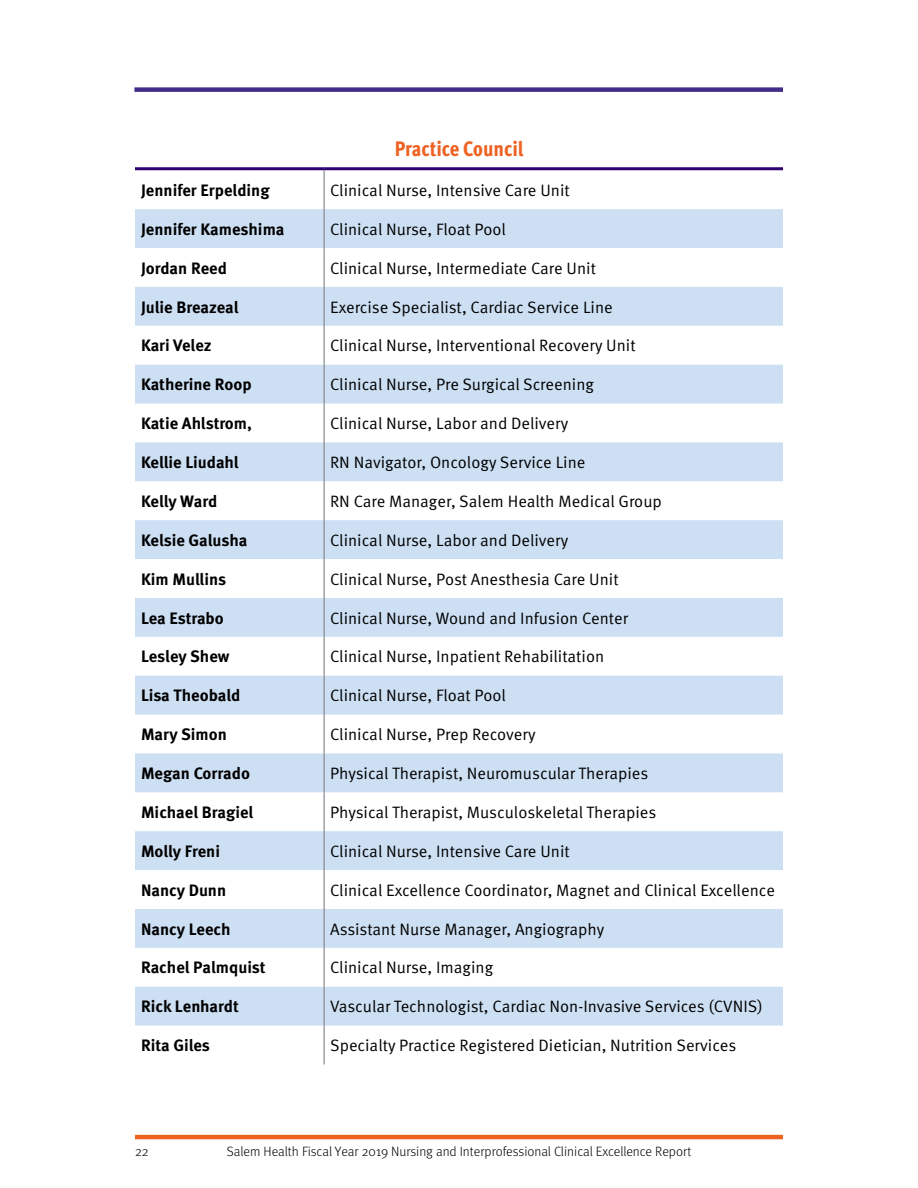
<style>
.page{position:relative;width:918px;height:1188px;background:#fff}
.page>*{position:absolute;margin:0;border:0;box-sizing:border-box;transform-origin:0 0}
.t1{font:800 condensed 21px "Meta Pro";letter-spacing:-.005em;color:#ee6324}
.t2{font:16.5px "Meta Pro Norm";color:#000}
.t3{font:700 16.5px "Meta Pro";color:#000}
.t4{font:300 13.5px "Meta Pro";color:#000}
</style>
<div class="page">
<div style="left:134px;top:87px;width:649px;height:5px;background:#422c88"></div>
<hr style="left:135px;top:1135px;width:648px;height:4px;background:#ee6324">
<svg style="left:135px;top:209px;width:648px;height:817px;fill:#cddff3"></svg>
<hr style="left:324px;top:170px;width:1px;height:39px;background:#808285">
<hr style="left:324px;top:209px;width:1px;height:39px;background:#808285">
<hr style="left:324px;top:248px;width:1px;height:39px;background:#808285">
<hr style="left:324px;top:287px;width:1px;height:39px;background:#808285">
<hr style="left:324px;top:326px;width:1px;height:39px;background:#808285">
<hr style="left:324px;top:365px;width:1px;height:39px;background:#808285">
<hr style="left:324px;top:404px;width:1px;height:38px;background:#808285">
<hr style="left:324px;top:442px;width:1px;height:39px;background:#808285">
<hr style="left:324px;top:481px;width:1px;height:39px;background:#808285">
<hr style="left:324px;top:520px;width:1px;height:39px;background:#808285">
<hr style="left:324px;top:559px;width:1px;height:39px;background:#808285">
<hr style="left:324px;top:598px;width:1px;height:39px;background:#808285">
<hr style="left:324px;top:637px;width:1px;height:39px;background:#808285">
<hr style="left:324px;top:676px;width:1px;height:39px;background:#808285">
<hr style="left:324px;top:715px;width:1px;height:38px;background:#808285">
<hr style="left:324px;top:753px;width:1px;height:39px;background:#808285">
<hr style="left:324px;top:792px;width:1px;height:39px;background:#808285">
<hr style="left:324px;top:831px;width:1px;height:39px;background:#808285">
<hr style="left:324px;top:870px;width:1px;height:39px;background:#808285">
<hr style="left:324px;top:909px;width:1px;height:39px;background:#808285">
<hr style="left:324px;top:948px;width:1px;height:39px;background:#808285">
<hr style="left:324px;top:987px;width:1px;height:39px;background:#808285">
<hr style="left:324px;top:1026px;width:1px;height:38px;background:#808285">
<hr style="left:135px;top:167px;width:189px;height:3px;background:#2f006f">
<hr style="left:324px;top:167px;width:459px;height:3px;background:#2f006f">
<p class="t1" style="left:395px;top:133px;width:130px">Practice Council</p>
<p class="t3" style="left:141px;top:177px;width:130px">Jennifer Erpelding</p>
<p class="t2" style="left:330px;top:178px;width:241px">Clinical Nurse, Intensive Care Unit</p>
<p class="t3" style="left:141px;top:216px;width:145px">Jennifer Kameshima</p>
<p class="t2" style="left:330px;top:217px;width:177px">Clinical Nurse, Float Pool</p>
<p class="t3" style="left:141px;top:255px;width:87px">Jordan Reed</p>
<p class="t2" style="left:330px;top:255px;width:267px">Clinical Nurse, Intermediate Care Unit</p>
<p class="t3" style="left:141px;top:294px;width:99px">Julie Breazeal</p>
<p class="t2" style="left:330px;top:294px;width:284px">Exercise Specialist, Cardiac Service Line</p>
<p class="t3" style="left:141px;top:333px;width:72px">Kari Velez</p>
<p class="t2" style="left:330px;top:333px;width:307px">Clinical Nurse, Interventional Recovery Unit</p>
<p class="t3" style="left:141px;top:372px;width:112px">Katherine Roop</p>
<p class="t2" style="left:330px;top:372px;width:265px">Clinical Nurse, Pre Surgical Screening</p>
<p class="t3" style="left:141px;top:411px;width:113px">Katie Ahlstrom,</p>
<p class="t2" style="left:330px;top:411px;width:240px">Clinical Nurse, Labor and Delivery</p>
<p class="t3" style="left:141px;top:449px;width:99px">Kellie Liudahl</p>
<p class="t2" style="left:330px;top:450px;width:257px">RN Navigator, Oncology Service Line</p>
<p class="t3" style="left:141px;top:488px;width:78px">Kelly Ward</p>
<p class="t2" style="left:330px;top:489px;width:333px">RN Care Manager, Salem Health Medical Group</p>
<p class="t3" style="left:141px;top:527px;width:108px">Kelsie Galusha</p>
<p class="t2" style="left:330px;top:528px;width:240px">Clinical Nurse, Labor and Delivery</p>
<p class="t3" style="left:141px;top:566px;width:87px">Kim Mullins</p>
<p class="t2" style="left:330px;top:566px;width:290px">Clinical Nurse, Post Anesthesia Care Unit</p>
<p class="t3" style="left:141px;top:605px;width:84px">Lea Estrabo</p>
<p class="t2" style="left:330px;top:605px;width:299px">Clinical Nurse, Wound and Infusion Center</p>
<p class="t3" style="left:141px;top:644px;width:90px">Lesley Shew</p>
<p class="t2" style="left:330px;top:644px;width:276px">Clinical Nurse, Inpatient Rehabilitation</p>
<p class="t3" style="left:141px;top:683px;width:101px">Lisa Theobald</p>
<p class="t2" style="left:330px;top:683px;width:177px">Clinical Nurse, Float Pool</p>
<p class="t3" style="left:141px;top:722px;width:87px">Mary Simon</p>
<p class="t2" style="left:330px;top:722px;width:207px">Clinical Nurse, Prep Recovery</p>
<p class="t3" style="left:141px;top:760px;width:110px">Megan Corrado</p>
<p class="t2" style="left:330px;top:761px;width:320px">Physical Therapist, Neuromuscular Therapies</p>
<p class="t3" style="left:141px;top:799px;width:114px">Michael Bragiel</p>
<p class="t2" style="left:330px;top:800px;width:328px">Physical Therapist, Musculoskeletal Therapies</p>
<p class="t3" style="left:141px;top:838px;width:81px">Molly Freni</p>
<p class="t2" style="left:330px;top:839px;width:241px">Clinical Nurse, Intensive Care Unit</p>
<p class="t3" style="left:141px;top:877px;width:87px">Nancy Dunn</p>
<p class="t2" style="left:330px;top:877px;width:446px">Clinical Excellence Coordinator, Magnet and Clinical Excellence</p>
<p class="t3" style="left:141px;top:916px;width:91px">Nancy Leech</p>
<p class="t2" style="left:330px;top:916px;width:276px">Assistant Nurse Manager, Angiography</p>
<p class="t3" style="left:141px;top:955px;width:126px">Rachel Palmquist</p>
<p class="t2" style="left:330px;top:955px;width:165px">Clinical Nurse, Imaging</p>
<p class="t3" style="left:141px;top:994px;width:99px">Rick Lenhardt</p>
<p class="t2" style="left:330px;top:994px;width:434px">Vascular Technologist, Cardiac Non-Invasive Services (CVNIS)</p>
<p class="t3" style="left:141px;top:1033px;width:71px">Rita Giles</p>
<p class="t2" style="left:330px;top:1033px;width:408px">Specialty Practice Registered Dietician, Nutrition Services</p>
<p class="t4" style="left:135px;top:1142px;width:15px">22</p>
<p class="t4" style="left:227px;top:1142px;width:466px">Salem Health Fiscal Year 2019 Nursing and Interprofessional Clinical Excellence Report</p>
</div>
